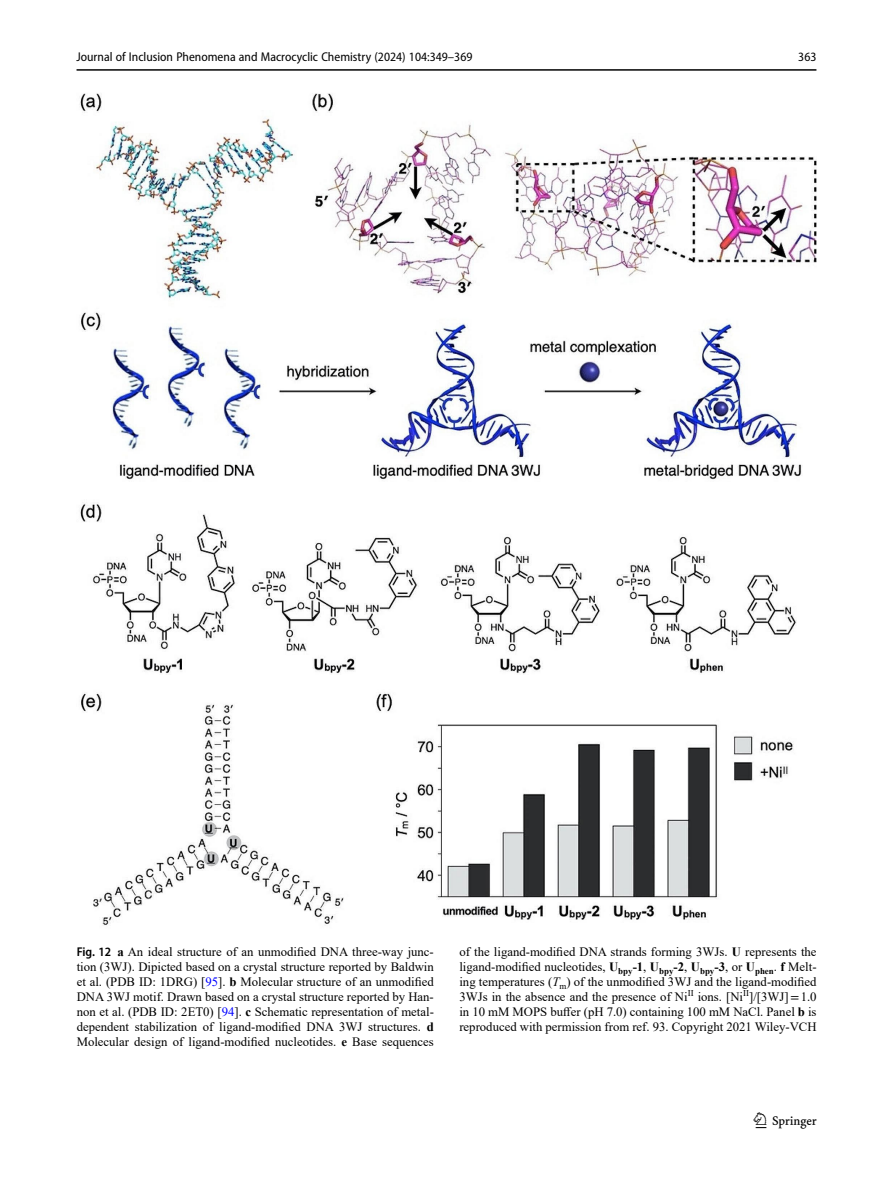
<style>
.page{position:relative;width:893px;height:1187px;background:#fff}
.page>*{position:absolute;margin:0;border:0;box-sizing:border-box;transform-origin:0 0}
.t1{font:22.5px "Springnew";color:#000}
.Figure_Caption{font:12.75px/15px "Times New Roman";color:#000;text-align:justify}
.t2{font:semi-condensed 12.75px "Myriad Pro";color:#000}
.s1{font-family:"Myriad Pro";font-weight:600;font-stretch:semi-condensed}
.s2{font-weight:700}
.s3{color:#00f}
.s4{font-style:italic}
.s5{font-family:"STIX"}
</style>
<div class="page">
<hr style="left:77px;top:69px;width:739px;height:2px;background:#000">
<img style="left:79px;top:93px;width:738px;height:832px">
<p class="t2" style="left:77px;top:49px;width:397px">Journal of Inclusion Phenomena and Macrocyclic Chemistry (2024) 104:349–369</p>
<p class="t2" style="left:798px;top:49px;width:20px">363</p>
<p class="Figure_Caption" style="left:77px;top:943px;width:359px"><span class="s1">Fig. 12</span> <span class="s2">a</span> An ideal structure of an unmodified DNA three-way junc&shy;tion (3WJ). Dipicted based on a crystal structure reported by Baldwin et al. (PDB ID: 1DRG) [<span class="s3">95</span>]. <span class="s2">b</span> Molecular structure of an unmodified DNA 3WJ motif. Drawn based on a crystal structure reported by Han&shy;non et al. (PDB ID: 2ET0) [<span class="s3">94</span>]. <span class="s2">c</span> Schematic representation of metal&shy;dependent stabilization of ligand-modified DNA 3WJ structures. <span class="s2">d </span>Molecular design of ligand-modified nucleotides. <span class="s2">e</span> Base sequences</p>
<p class="Figure_Caption" style="left:459px;top:943px;width:359px">of the ligand-modified DNA strands forming 3WJs. <span class="s2">U</span> represents the ligand-modified nucleotides, <span class="s2">U</span><sub>bpy</sub><span class="s2">-1</span>, <span class="s2">U</span><sub>bpy</sub><span class="s2">-2</span>, <span class="s2">U</span><sub>bpy</sub><span class="s2">-3</span>, or <span class="s2">U</span><sub>phen</sub>. <span class="s2">f</span> Melt&shy;ing temperatures (<span class="s4">T</span><sub>m</sub>) of the unmodified 3WJ and the ligand-modified 3WJs in the absence and the presence of Ni<sup>II</sup> ions. [Ni<sup>II</sup>]/[3WJ]<span class="s5">=</span>1.0 in 10 mM MOPS buffer (pH 7.0) containing 100 mM NaCl. Panel <span class="s2">b</span> is reproduced with permission from ref. 93. Copyright 2021 Wiley-VCH</p>
<h1 class="t1" style="left:756px;top:1107px;width:63px">1 3</h1>
</div>
